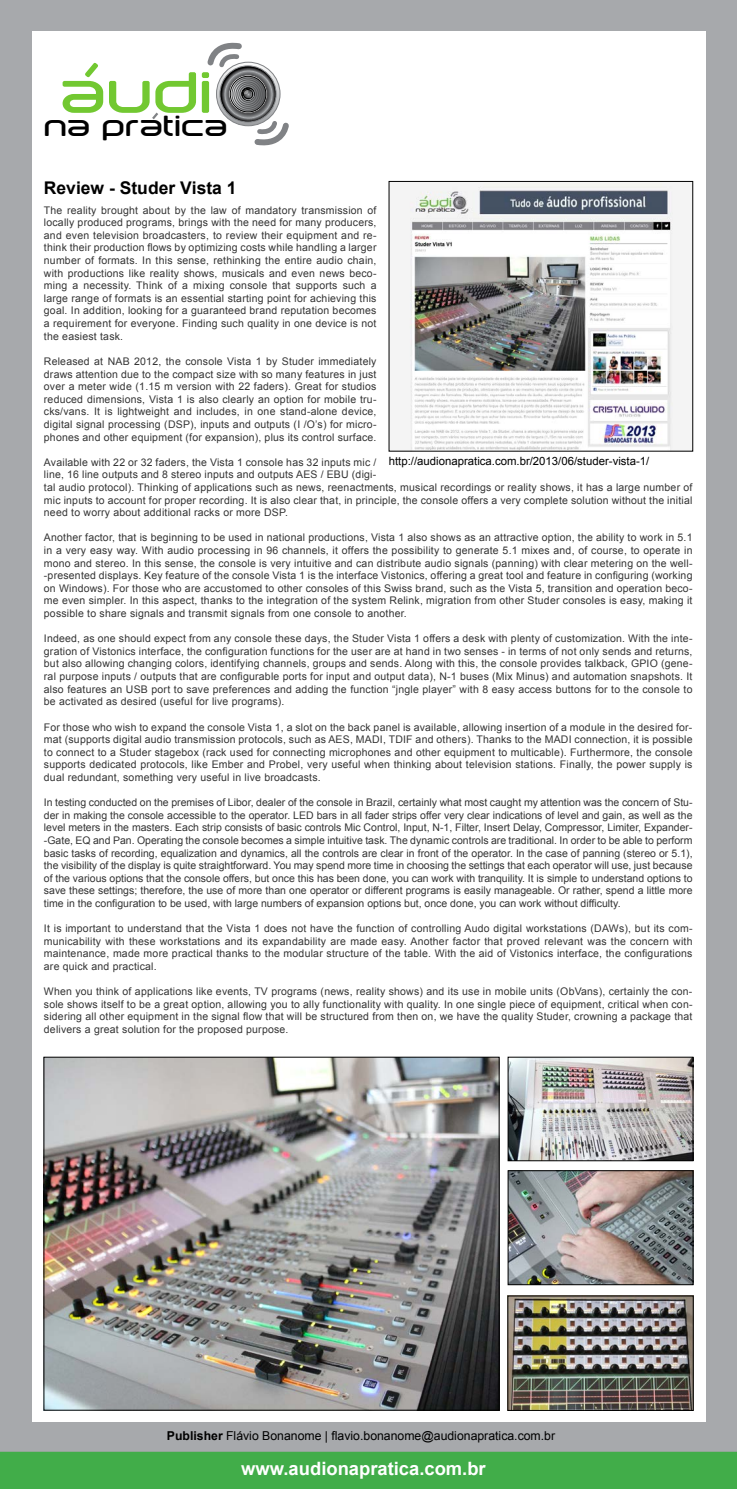
<style>
.page{position:relative;width:737px;height:1489px;background:#fff}
.page>*{position:absolute;margin:0;border:0;box-sizing:border-box;transform-origin:0 0}
.t1{font:59.41px "Downlink";color:#72c831}
.t2{font:29.75px "Downlink";color:#000}
.t3{font:700 18.38px "Arial";color:#fff}
.t4{font:700 17.5px "Arial";color:#000}
.t5{font:12.25px "Arial";color:#000}
.t6{font:11.38px "Arial";color:#000}
.t7{font:10.5px/12.6px "Arial";letter-spacing:.02em;color:#000;text-align:justify}
.s1{font-weight:700}
</style>
<div class="page">
<div style="left:0;top:0;width:737px;height:1470px;background:#a7a9ac"></div>
<div style="left:32px;top:32px;width:673px;height:1389px;background:#fff"></div>
<div style="left:0;top:1451px;width:737px;height:37px;background:#41ad49"></div>
<svg style="left:207px;top:42px;width:82px;height:104px"></svg>
<div style="left:232px;top:78px;width:32px;height:32px;border:1px solid #58595b;border-radius:50%"></div>
<div style="left:234px;top:80px;width:28px;height:28px;border:1px solid #58595b;border-radius:50%"></div>
<div style="left:236px;top:82px;width:24px;height:24px;border:1px solid #58595b;border-radius:50%"></div>
<div style="left:238px;top:84px;width:20px;height:20px;border:1px solid #58595b;border-radius:50%"></div>
<div style="left:240px;top:86px;width:16px;height:16px;border:1px solid #58595b;border-radius:50%"></div>
<svg style="left:85px;top:62px;width:13px;height:16px"></svg>
<svg style="left:152px;top:113px;width:6px;height:6px"></svg>
<img style="left:391px;top:183px;width:300px;height:266px">
<img style="left:46px;top:1058px;width:451px;height:350px">
<img style="left:510px;top:1058px;width:181px;height:100px">
<div style="left:508px;top:1056px;width:185px;height:104px;border:1px solid #000"></div>
<img style="left:510px;top:1172px;width:181px;height:110px">
<div style="left:508px;top:1170px;width:185px;height:114px;border:1px solid #000"></div>
<img style="left:509px;top:1297px;width:182px;height:111px">
<h1 class="t1" style="left:63px;top:52px;width:154px">audi</h1>
<h2 class="t2" style="left:45px;top:106px;width:185px">na pratica</h2>
<h3 class="t4" style="left:44px;top:176px;width:194px">Review - Studer Vista 1</h3>
<p class="t7" style="left:44px;top:204px;width:334px">The reality brought about by the law of mandatory transmission of locally produced programs, brings with the need for many producers, and even television broadcasters, to review their equipment and re&shy;think their production flows by optimizing costs while handling a larger number of formats. In this sense, rethinking the entire audio chain, with productions like reality shows, musicals and even news beco&shy;ming a necessity. Think of a mixing console that supports such a large range of formats is an essential starting point for achieving this goal. In addition, looking for a guaranteed brand reputation becomes a requirement for everyone. Finding such quality in one device is not the easiest task.</p>
<p class="t7" style="left:44px;top:355px;width:334px">Released at NAB 2012, the console Vista 1 by Studer immediately draws attention due to the compact size with so many features in just over a meter wide (1.15 m version with 22 faders). Great for studios reduced dimensions, Vista 1 is also clearly an option for mobile tru&shy;cks/vans. It is lightweight and includes, in one stand-alone device, digital signal processing (DSP), inputs and outputs (I /O’s) for micro&shy;phones and other equipment (for expansion), plus its control surface.</p>
<p class="t7" style="left:44px;top:456px;width:650px;text-align:left">Available with 22 or 32 faders, the Vista 1 console has 32 inputs mic /<br>line, 16 line outputs and 8 stereo inputs and outputs AES / EBU (digi-<br>tal audio protocol). Thinking of applications such as news, reenactments, musical recordings or reality shows, it has a large number of mic inputs to account for proper recording. It is also clear that, in principle, the console offers a very complete solution without the initial need to worry about additional racks or more DSP.</p>
<p class="t7" style="left:44px;top:531px;width:650px">Another factor, that is beginning to be used in national productions, Vista 1 also shows as an attractive option, the ability to work in 5.1 in a very easy way. With audio processing in 96 channels, it offers the possibility to generate 5.1 mixes and, of course, to operate in mono and stereo. In this sense, the console is very intuitive and can distribute audio signals (panning) with clear metering on the well--presented displays. Key feature of the console Vista 1 is the interface Vistonics, offering a great tool and feature in configuring (working on Windows). For those who are accustomed to other consoles of this Swiss brand, such as the Vista 5, transition and operation beco&shy;me even simpler. In this aspect, thanks to the integration of the system Relink, migration from other Studer consoles is easy, making it possible to share signals and transmit signals from one console to another.</p>
<p class="t7" style="left:44px;top:632px;width:650px">Indeed, as one should expect from any console these days, the Studer Vista 1 offers a desk with plenty of customization. With the inte&shy;gration of Vistonics interface, the configuration functions for the user are at hand in two senses - in terms of not only sends and returns, but also allowing changing colors, identifying channels, groups and sends. Along with this, the console provides talkback, GPIO (gene&shy;ral purpose inputs / outputs that are configurable ports for input and output data), N-1 buses (Mix Minus) and automation snapshots. It also features an USB port to save preferences and adding the function “jngle player” with 8 easy access buttons for to the console to be activated as desired (useful for live programs).</p>
<p class="t7" style="left:44px;top:720px;width:650px">For those who wish to expand the console Vista 1, a slot on the back panel is available, allowing insertion of a module in the desired for&shy;mat (supports digital audio transmission protocols, such as AES, MADI, TDIF and others). Thanks to the MADI connection, it is possible to connect to a Studer stagebox (rack used for connecting microphones and other equipment to multicable). Furthermore, the console supports dedicated protocols, like Ember and Probel, very useful when thinking about television stations. Finally, the power supply is dual redundant, something very useful in live broadcasts.</p>
<p class="t7" style="left:44px;top:796px;width:650px">In testing conducted on the premises of Libor, dealer of the console in Brazil, certainly what most caught my attention was the concern of Stu&shy;der in making the console accessible to the operator. LED bars in all fader strips offer very clear indications of level and gain, as well as the level meters in the masters. Each strip consists of basic controls Mic Control, Input, N-1, Filter, Insert Delay, Compressor, Limiter, Expander--Gate, EQ and Pan. Operating the console becomes a simple intuitive task. The dynamic controls are traditional. In order to be able to perform basic tasks of recording, equalization and dynamics, all the controls are clear in front of the operator. In the case of panning (stereo or 5.1), the visibility of the display is quite straightforward. You may spend more time in choosing the settings that each operator will use, just because of the various options that the console offers, but once this has been done, you can work with tranquility. It is simple to understand options to save these settings; therefore, the use of more than one operator or different programs is easily manageable. Or rather, spend a little more time in the configuration to be used, with large numbers of expansion options but, once done, you can work without difficulty.</p>
<p class="t7" style="left:44px;top:922px;width:650px">It is important to understand that the Vista 1 does not have the function of controlling Audo digital workstations (DAWs), but its com&shy;municability with these workstations and its expandability are made easy. Another factor that proved relevant was the concern with maintenance, made more practical thanks to the modular structure of the table. With the aid of Vistonics interface, the configurations are quick and practical.</p>
<p class="t7" style="left:44px;top:985px;width:650px">When you think of applications like events, TV programs (news, reality shows) and its use in mobile units (ObVans), certainly the con&shy;sole shows itself to be a great option, allowing you to ally functionality with quality. In one single piece of equipment, critical when con&shy;sidering all other equipment in the signal flow that will be structured from then on, we have the quality Studer, crowning a package that delivers a great solution for the proposed purpose.</p>
<p class="t6" style="left:389px;top:453px;width:262px">http://audionapratica.com.br/2013/06/studer-vista-1/</p>
<p class="t5" style="left:167px;top:1426px;width:390px"><span class="s1">Publisher</span> Flávio Bonanome | flavio.bonanome@audionapratica.com.br</p>
<h3 class="t3" style="left:241px;top:1455px;width:246px">www.audionapratica.com.br</h3>
</div>
